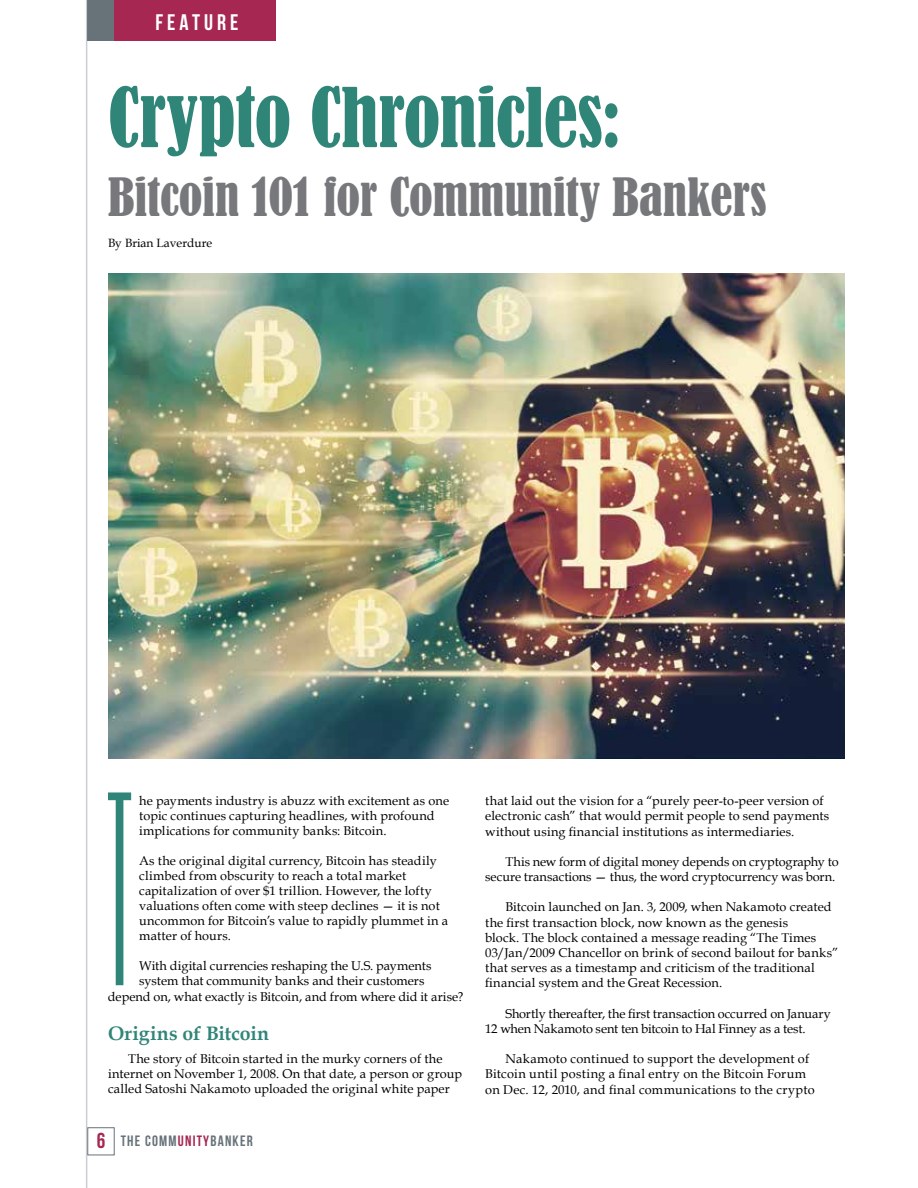
<style>
.page{position:relative;width:918px;height:1188px;background:#fff}
.page>*{position:absolute;margin:0;border:0;box-sizing:border-box;transform-origin:0 0}
.t1{font:192.75px "taller";color:#308579}
.t2{font:condensed 76.5px "Bernard";letter-spacing:-.005em;color:#308579}
.t3{font:condensed 49.5px "Bernard";letter-spacing:-.005em;color:#77787b}
.t4{font:22.5px "Bebas Neue";letter-spacing:.18em;color:#fff}
.t5{font:700 19.5px "Book Antiqua";letter-spacing:.01em;color:#308579}
.t6{font:15px "Bebas Neue";letter-spacing:.08em;color:#677279}
.t7{font:12.75px/15.1px "Book Antiqua";letter-spacing:.01em;color:#000}
.t8{font:12.75px/15.1px "Book Antiqua";letter-spacing:-.01em;color:#000}
.t9{font:12px "Book Antiqua";color:#000}
.s1{font-size:21.6px;color:#a52752}
.s2{color:#a52752}
</style>
<div class="page">
<div style="left:87px;top:0;width:28px;height:41px;background:#677279"></div>
<div style="left:115px;top:0;width:161px;height:41px;background:#a52752"></div>
<div style="left:87px;top:1127px;width:28px;height:28px;border:1px solid #677279"></div>
<hr style="left:86px;top:0;width:1px;height:1188px;background:#8b9399">
<img style="left:108px;top:273px;width:737px;height:485px">
<h3 class="t4" style="left:156px;top:10px;width:84px">FEATURE</h3>
<h2 class="t2" style="left:108px;top:73px;width:515px">Crypto Chronicles:</h2>
<h3 class="t3" style="left:108px;top:169px;width:660px">Bitcoin 101 for Community Bankers</h3>
<p class="t9" style="left:108px;top:234px;width:106px">By Brian Laverdure</p>
<h1 class="t1" style="left:108px;top:753px;width:25px">T</h1>
<p class="t7" style="left:139px;top:793px;width:311px">he payments industry is abuzz with excitement as one topic continues capturing headlines, with profound implications for community banks: Bitcoin.</p>
<p class="t7" style="left:139px;top:853px;width:310px">As the original digital currency, Bitcoin has steadily climbed from obscurity to reach a total market capitalization of over $1 trillion. However, the lofty valuations often come with steep declines — it is not uncommon for Bitcoin’s value to rapidly plummet in a matter of hours.</p>
<p class="t7" style="left:139px;top:958px;width:294px">With digital currencies reshaping the U.S. payments</p>
<p class="t7" style="left:139px;top:973px;width:287px">system that community banks and their customers</p>
<p class="t7" style="left:108px;top:988px;width:357px">depend on, what exactly is Bitcoin, and from where did it arise?</p>
<h3 class="t5" style="left:108px;top:1021px;width:163px">Origins of Bitcoin</h3>
<p class="t7" style="left:108px;top:1050px;width:356px;text-indent:20px">The story of Bitcoin started in the murky corners of the internet on November 1, 2008. On that date, a person or group called Satoshi Nakamoto uploaded the original white paper</p>
<p class="t6" style="left:97px;top:1133px;width:158px"><span class="s1">6</span> THE COMM<span class="s2">UNITY</span>BANKER</p>
<p class="t7" style="left:485px;top:793px;width:346px">that laid out the vision for a “purely peer-to-peer version of electronic cash” that would permit people to send payments without using financial institutions as intermediaries.</p>
<p class="t7" style="left:485px;top:854px;width:355px;text-align:right">This new form of digital money depends on cryptography to secure transactions — thus, the word cryptocurrency was born.</p>
<p class="t7" style="left:485px;top:899px;width:355px;text-indent:20px">Bitcoin launched on Jan. 3, 2009, when Nakamoto created the first transaction block, now known as the genesis<br>block. The block contained a message reading “The Times 03/Jan/2009 Chancellor on brink of second bailout for banks” that serves as a timestamp and criticism of the traditional financial system and the Great Recession.</p>
<p class="t8" style="left:485px;top:1005px;width:347px;text-indent:20px">Shortly thereafter, the first transaction occurred on January<br>12 when Nakamoto sent ten bitcoin to Hal Finney as a test.</p>
<p class="t7" style="left:485px;top:1051px;width:331px;text-indent:20px">Nakamoto continued to support the development of<br>Bitcoin until posting a final entry on the Bitcoin Forum on Dec. 12, 2010, and final communications to the crypto</p>
</div>
